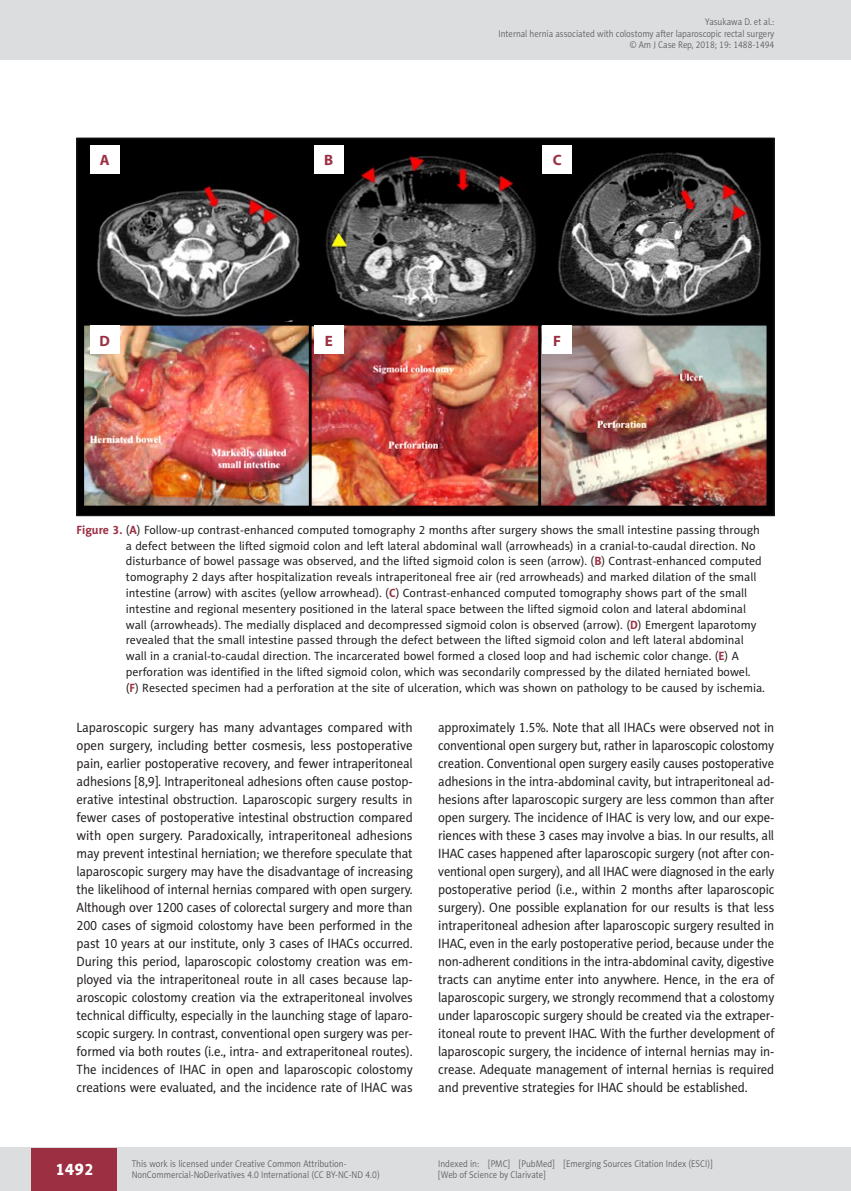
<style>
.page{position:relative;width:851px;height:1191px;background:#fff}
.page>*{position:absolute;margin:0;border:0;box-sizing:border-box;transform-origin:0 0}
.t1{font:16.5px "Naomi Sans EFN Heavy";color:#fff}
.t2{font:700 15px "Myriad Pro";color:#9d2f42}
.AJCR_Body{font:13.5px/18px "Naomi Sans EFN";letter-spacing:-.01em;color:#231f20;text-align:justify;scale:.95 1}
.AJCR_Body-2{font:13.5px/18px "Naomi Sans EFN";letter-spacing:-.01em;color:#231f20;text-align:justify;scale:.96 1}
.AJCR_Rycina_tytul{font:12px/15.8px "Naomi Sans EFN";color:#231f20}
.t3{font:9.75px/11.2px "Naomi Sans EFN Light";color:#57585a;scale:.9 1}
.s1{font-weight:700;color:#9d2f42}
</style>
<div class="page">
<img style="left:79px;top:140px;width:693px;height:374px">
<div style="left:90px;top:146px;width:29px;height:28px;background:#fff"></div>
<div style="left:90px;top:326px;width:29px;height:28px;background:#fff"></div>
<div style="left:542px;top:146px;width:29px;height:28px;background:#fff"></div>
<div style="left:542px;top:326px;width:29px;height:28px;background:#fff"></div>
<div style="left:314px;top:146px;width:29px;height:28px;background:#fff"></div>
<div style="left:314px;top:326px;width:29px;height:28px;background:#fff"></div>
<div style="left:0;top:1148px;width:850px;height:43px;background:#dcdddf"></div>
<div style="left:32px;top:1147px;width:85px;height:43px;background:#9d2f42"></div>
<div style="left:0;top:0;width:850px;height:60px;background:#dcdddf"></div>
<hr style="left:850px;top:0;width:1px;height:60px;background:#dcdddf">
<p class="t2" style="left:100px;top:151px;width:11px">A</p>
<p class="t2" style="left:100px;top:331px;width:12px">D</p>
<p class="t2" style="left:324px;top:151px;width:11px">B</p>
<p class="t2" style="left:324px;top:331px;width:10px">E</p>
<p class="t3" style="left:498px;top:16px;width:308px;text-align:right">Yasukawa D. et al.:<br>Internal hernia associated with colostomy after laparoscopic rectal surgery © Am J Case Rep, 2018; 19: 1488-1494</p>
<p class="t2" style="left:552px;top:151px;width:10px">C</p>
<p class="t2" style="left:553px;top:331px;width:9px">F</p>
<p class="AJCR_Rycina_tytul" style="left:126px;top:522px;width:640px;text-indent:-49px"><span class="s1">Figure 3.</span> (<span class="s1">A</span>) Follow-up contrast-enhanced computed tomography 2 months after surgery shows the small intestine passing through a defect between the lifted sigmoid colon and left lateral abdominal wall (arrowheads) in a cranial-to-caudal direction. No disturbance of bowel passage was observed, and the lifted sigmoid colon is seen (arrow). (<span class="s1">B</span>) Contrast-enhanced computed tomography 2 days after hospitalization reveals intraperitoneal free air (red arrowheads) and marked dilation of the small intestine (arrow) with ascites (yellow arrowhead). (<span class="s1">C</span>) Contrast-enhanced computed tomography shows part of the small intestine and regional mesentery positioned in the lateral space between the lifted sigmoid colon and lateral abdominal wall (arrowheads). The medially displaced and decompressed sigmoid colon is observed (arrow). (<span class="s1">D</span>) Emergent laparotomy revealed that the small intestine passed through the defect between the lifted sigmoid colon and left lateral abdominal wall in a cranial-to-caudal direction. The incarcerated bowel formed a closed loop and had ischemic color change. (<span class="s1">E</span>) A perforation was identified in the lifted sigmoid colon, which was secondarily compressed by the dilated herniated bowel. (<span class="s1">F</span>) Resected specimen had a perforation at the site of ulceration, which was shown on pathology to be caused by ischemia.</p>
<p class="AJCR_Body-2" style="left:77px;top:718px;width:351px">Laparoscopic surgery has many advantages compared with open surgery, including better cosmesis, less postoperative pain, earlier postoperative recovery, and fewer intraperitoneal adhesions [8,9]. Intraperitoneal adhesions often cause postop&shy;erative intestinal obstruction. Laparoscopic surgery results in fewer cases of postoperative intestinal obstruction compared with open surgery. Paradoxically, intraperitoneal adhesions may prevent intestinal herniation; we therefore speculate that laparoscopic surgery may have the disadvantage of increasing the likelihood of internal hernias compared with open surgery.<br>Although over 1200 cases of colorectal surgery and more than 200 cases of sigmoid colostomy have been performed in the past 10 years at our institute, only 3 cases of IHACs occurred.<br>During this period, laparoscopic colostomy creation was em&shy;ployed via the intraperitoneal route in all cases because lap&shy;aroscopic colostomy creation via the extraperitoneal involves technical difficulty, especially in the launching stage of laparo&shy;scopic surgery. In contrast, conventional open surgery was per&shy;formed via both routes (i.e., intra- and extraperitoneal routes).<br>The incidences of IHAC in open and laparoscopic colostomy creations were evaluated, and the incidence rate of IHAC was</p>
<p class="AJCR_Body" style="left:438px;top:718px;width:355px">approximately 1.5%. Note that all IHACs were observed not in conventional open surgery but, rather in laparoscopic colostomy creation. Conventional open surgery easily causes postoperative adhesions in the intra-abdominal cavity, but intraperitoneal ad&shy;hesions after laparoscopic surgery are less common than after open surgery. The incidence of IHAC is very low, and our expe&shy;riences with these 3 cases may involve a bias. In our results, all IHAC cases happened after laparoscopic surgery (not after con&shy;ventional open surgery), and all IHAC were diagnosed in the early postoperative period (i.e., within 2 months after laparoscopic surgery). One possible explanation for our results is that less intraperitoneal adhesion after laparoscopic surgery resulted in IHAC, even in the early postoperative period, because under the non-adherent conditions in the intra-abdominal cavity, digestive tracts can anytime enter into anywhere. Hence, in the era of laparoscopic surgery, we strongly recommend that a colostomy under laparoscopic surgery should be created via the extraper&shy;itoneal route to prevent IHAC. With the further development of laparoscopic surgery, the incidence of internal hernias may in&shy;crease. Adequate management of internal hernias is required and preventive strategies for IHAC should be established.</p>
<h1 class="t1" style="left:55px;top:1159px;width:40px">1492</h1>
<p class="t3" style="left:132px;top:1158px;width:277px">This work is licensed under Creative Common Attribution-<br>NonCommercial-NoDerivatives 4.0 International (CC BY-NC-ND 4.0)</p>
<p class="t3" style="left:438px;top:1158px;width:306px">Indexed in: [PMC] [PubMed] [Emerging Sources Citation Index (ESCI)] [Web of Science by Clarivate]</p>
</div>
